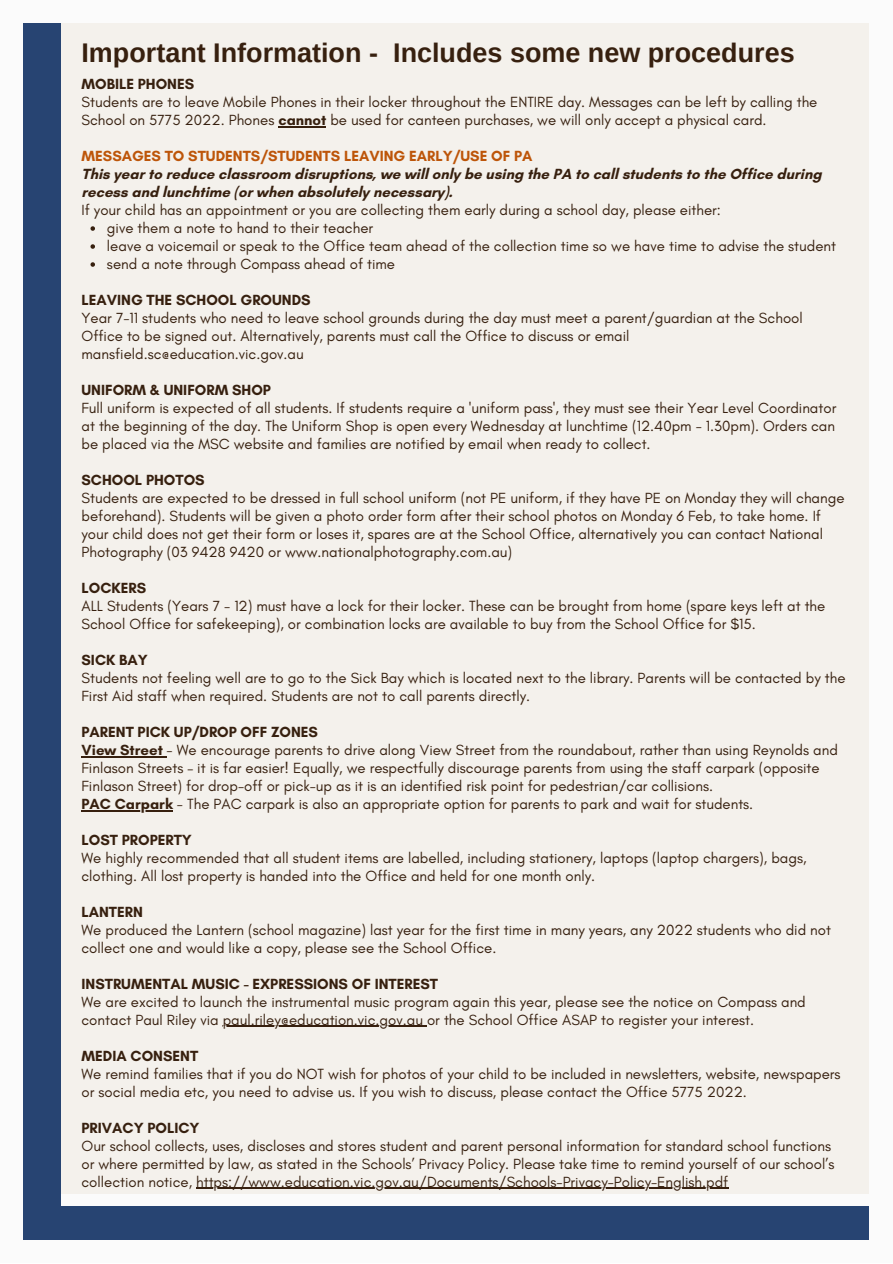
<style>
.page{position:relative;width:893px;height:1264px;background:#fff}
.page>*{position:absolute;margin:0;border:0;box-sizing:border-box;transform-origin:0 0}
.t1{font:700 27px "Arimo";color:#37200f}
.t2{font:15px/18px "Glacial Indifference";color:#37200f}
.t3{font:700 15px/18px "Glacial Indifference";color:#37200f}
.t4{font:700 15px "Glacial Indifference";color:#bd5509}
.s1{font-weight:700}
</style>
<div class="page">
<div style="left:0;top:0;width:892px;height:1262px;background:#fbfbfb"></div>
<div style="left:23px;top:23px;width:845px;height:1170px;background:#f4f1ec"></div>
<div style="left:23px;top:1206px;width:845px;height:32px;background:#274472"></div>
<div style="left:23px;top:23px;width:38px;height:1183px;background:#274472"></div>
<svg style="left:90px;top:226px;width:5px;height:5px"></svg>
<svg style="left:90px;top:244px;width:5px;height:5px"></svg>
<svg style="left:90px;top:262px;width:5px;height:5px"></svg>
<hr style="left:278px;top:126px;width:48px;height:1px;background:#37200f">
<hr style="left:81px;top:756px;width:86px;height:1px;background:#37200f">
<hr style="left:81px;top:810px;width:92px;height:1px;background:#37200f">
<hr style="left:223px;top:1025px;width:204px;height:2px;background:#37200f">
<hr style="left:196px;top:1187px;width:532px;height:1px;background:#37200f">
<h1 class="t1" style="left:81px;top:37px;width:714px">Important Information - Includes some new procedures</h1>
<p class="t3" style="left:81px;top:75px;width:114px">MOBILE PHONES</p>
<p class="t2" style="left:81px;top:93px;width:737px">Students are to leave Mobile Phones in their locker throughout the ENTIRE day. Messages can be left by calling the<br>School on 5775 2022. Phones <span class="s1">cannot</span> be used for canteen purchases, we will only accept a physical card.</p>
<p class="t4" style="left:81px;top:147px;width:452px">MESSAGES TO STUDENTS/STUDENTS LEAVING EARLY/USE OF PA</p>
<p class="t3" style="left:81px;top:165px;width:741px">This year to reduce classroom disruptions, we will only be using the PA to call students to the Office during recess and lunchtime (or when absolutely necessary).</p>
<p class="t2" style="left:81px;top:201px;width:641px">If your child has an appointment or you are collecting them early during a school day, please either:</p>
<p class="t2" style="left:107px;top:219px;width:730px">give them a note to hand to their teacher<br>leave a voicemail or speak to the Office team ahead of the collection time so we have time to advise the student send a note through Compass ahead of time</p>
<p class="t3" style="left:81px;top:291px;width:231px">LEAVING THE SCHOOL GROUNDS</p>
<p class="t2" style="left:81px;top:309px;width:722px">Year 7-11 students who need to leave school grounds during the day must meet a parent/guardian at the School<br>Office to be signed out. Alternatively, parents must call the Office to discuss or email mansfield.sc@education.vic.gov.au</p>
<p class="t3" style="left:81px;top:381px;width:191px">UNIFORM &amp; UNIFORM SHOP</p>
<p class="t2" style="left:81px;top:399px;width:756px;text-align:justify">Full uniform is expected of all students. If students require a 'uniform pass', they must see their Year Level Coordinator at the beginning of the day. The Uniform Shop is open every Wednesday at lunchtime (12.40pm - 1.30pm). Orders can be placed via the MSC website and families are notified by email when ready to collect.</p>
<p class="t3" style="left:81px;top:470px;width:125px">SCHOOL PHOTOS</p>
<p class="t2" style="left:81px;top:488px;width:764px">Students are expected to be dressed in full school uniform (not PE uniform, if they have PE on Monday they will change beforehand). Students will be given a photo order form after their school photos on Monday 6 Feb, to take home. If your child does not get their form or loses it, spares are at the School Office, alternatively you can contact National Photography (03 9428 9420 or www.nationalphotography.com.au)</p>
<p class="t3" style="left:81px;top:578px;width:66px">LOCKERS</p>
<p class="t2" style="left:81px;top:596px;width:745px">ALL Students (Years 7 - 12) must have a lock for their locker. These can be brought from home (spare keys left at the<br>School Office for safekeeping), or combination locks are available to buy from the School Office for $15.</p>
<p class="t3" style="left:81px;top:650px;width:68px">SICK BAY</p>
<p class="t2" style="left:81px;top:668px;width:765px">Students not feeling well are to go to the Sick Bay which is located next to the library. Parents will be contacted by the<br>First Aid staff when required. Students are not to call parents directly.</p>
<p class="t2" style="left:81px;top:722px;width:757px"><span class="s1">PARENT PICK UP/DROP OFF ZONES<br>View Street</span> - We encourage parents to drive along View Street from the roundabout, rather than using Reynolds and Finlason Streets – it is far easier! Equally, we respectfully discourage parents from using the staff carpark (opposite Finlason Street) for drop-off or pick-up as it is an identified risk point for pedestrian/car collisions.<br><span class="s1">PAC Carpark</span> - The PAC carpark is also an appropriate option for parents to park and wait for students.</p>
<p class="t3" style="left:81px;top:830px;width:112px">LOST PROPERTY</p>
<p class="t2" style="left:81px;top:848px;width:726px">We highly recommended that all student items are labelled, including stationery, laptops (laptop chargers), bags, clothing. All lost property is handed into the Office and held for one month only.</p>
<p class="t3" style="left:81px;top:902px;width:63px">LANTERN</p>
<p class="t2" style="left:81px;top:920px;width:751px">We produced the Lantern (school magazine) last year for the first time in many years, any 2022 students who did not collect one and would like a copy, please see the School Office.</p>
<p class="t3" style="left:81px;top:974px;width:358px">INSTRUMENTAL MUSIC - EXPRESSIONS OF INTEREST</p>
<p class="t2" style="left:81px;top:992px;width:725px">We are excited to launch the instrumental music program again this year, please see the notice on Compass and contact Paul Riley via paul.riley@education.vic.gov.au or the School Office ASAP to register your interest.</p>
<p class="t3" style="left:81px;top:1046px;width:118px">MEDIA CONSENT</p>
<p class="t2" style="left:81px;top:1064px;width:760px">We remind families that if you do NOT wish for photos of your child to be included in newsletters, website, newspapers or social media etc, you need to advise us. If you wish to discuss, please contact the Office 5775 2022.</p>
<p class="t3" style="left:81px;top:1118px;width:120px">PRIVACY POLICY</p>
<p class="t2" style="left:81px;top:1136px;width:754px">Our school collects, uses, discloses and stores student and parent personal information for standard school functions or where permitted by law, as stated in the Schools’ Privacy Policy. Please take time to remind yourself of our school’s collection notice, https://www.education.vic.gov.au/Documents/Schools-Privacy-Policy-English.pdf</p>
</div>
